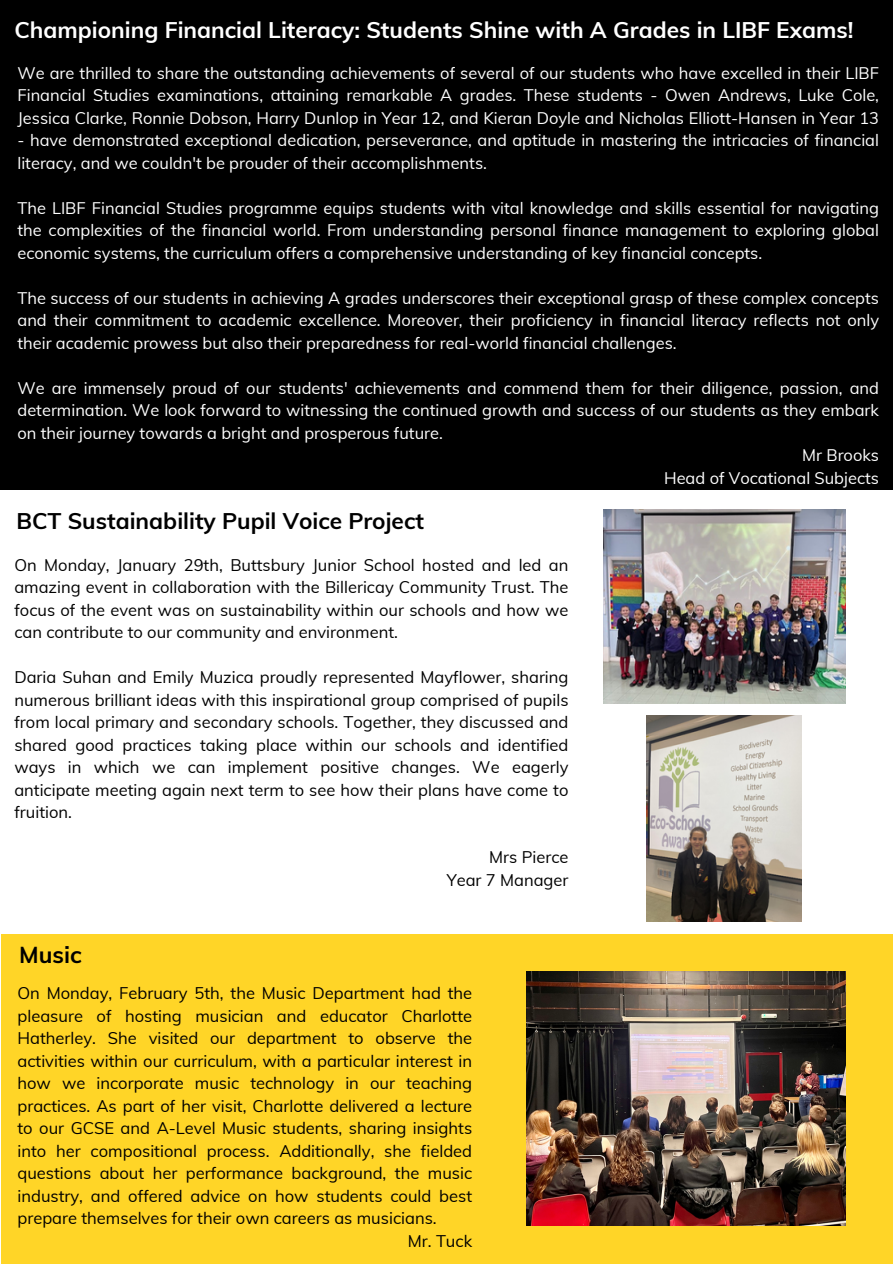
<style>
.page{position:relative;width:893px;height:1264px;background:#fff}
.page>*{position:absolute;margin:0;border:0;box-sizing:border-box;transform-origin:0 0}
.t1{font:700 23.1px "Muli";color:#000}
.t2{font:700 22.65px "Muli";color:#fff}
.t3{font:700 22.65px "Muli";color:#000}
.t4{font:16.5px/22.5px "Muli";color:#fff;text-align:justify}
.t5{font:16.5px/22.5px "Muli";color:#000;text-align:justify}
</style>
<div class="page">
<div style="left:0;top:0;width:892px;height:489px;background:#000"></div>
<img style="left:603px;top:509px;width:242px;height:195px">
<img style="left:646px;top:715px;width:155px;height:206px">
<div style="left:2px;top:933px;width:890px;height:330px;background:#ffd527"></div>
<img style="left:527px;top:971px;width:318px;height:253px">
<p class="t2" style="left:14px;top:15px;width:840px">Championing Financial Literacy: Students Shine with A Grades in LIBF Exams!</p>
<p class="t4" style="left:17px;top:61px;width:863px">We are thrilled to share the outstanding achievements of several of our students who have excelled in their LIBF Financial Studies examinations, attaining remarkable A grades. These students - Owen Andrews, Luke Cole, Jessica Clarke, Ronnie Dobson, Harry Dunlop in Year 12, and Kieran Doyle and Nicholas Elliott-Hansen in Year 13</p>
<p class="t4" style="left:17px;top:129px;width:863px">- have demonstrated exceptional dedication, perseverance, and aptitude in mastering the intricacies of financial literacy, and we couldn't be prouder of their accomplishments.</p>
<p class="t4" style="left:17px;top:196px;width:863px">The LIBF Financial Studies programme equips students with vital knowledge and skills essential for navigating the complexities of the financial world. From understanding personal finance management to exploring global economic systems, the curriculum offers a comprehensive understanding of key financial concepts.</p>
<p class="t4" style="left:17px;top:286px;width:863px">The success of our students in achieving A grades underscores their exceptional grasp of these complex concepts and their commitment to academic excellence. Moreover, their proficiency in financial literacy reflects not only their academic prowess but also their preparedness for real-world financial challenges.</p>
<h1 class="t4" style="left:17px;top:376px;width:863px">We are immensely proud of our students' achievements and commend them for their diligence, passion, and determination. We look forward to witnessing the continued growth and success of our students as they embark on their journey towards a bright and prosperous future.</h1>
<p class="t4" style="left:802px;top:444px;width:78px">Mr Brooks</p>
<p class="t4" style="left:664px;top:466px;width:216px">Head of Vocational Subjects</p>
<h1 class="t3" style="left:16px;top:506px;width:409px">BCT Sustainability Pupil Voice Project</h1>
<p class="t5" style="left:14px;top:553px;width:555px">On Monday, January 29th, Buttsbury Junior School hosted and led an amazing event in collaboration with the Billericay Community Trust. The focus of the event was on sustainability within our schools and how we can contribute to our community and environment.</p>
<p class="t5" style="left:14px;top:665px;width:555px">Daria Suhan and Emily Muzica proudly represented Mayflower, sharing numerous brilliant ideas with this inspirational group comprised of pupils from local primary and secondary schools. Together, they discussed and shared good practices taking place within our schools and identified ways in which we can implement positive changes. We eagerly anticipate meeting again next term to see how their plans have come to fruition.</p>
<p class="t5" style="left:489px;top:845px;width:81px">Mrs Pierce</p>
<p class="t5" style="left:446px;top:868px;width:123px">Year 7 Manager</p>
<p class="t1" style="left:19px;top:939px;width:64px">Music</p>
<p class="t5" style="left:17px;top:981px;width:456px">On Monday, February 5th, the Music Department had the pleasure of hosting musician and educator Charlotte Hatherley. She visited our department to observe the activities within our curriculum, with a particular interest in how we incorporate music technology in our teaching practices. As part of her visit, Charlotte delivered a lecture to our GCSE and A-Level Music students, sharing insights into her compositional process. Additionally, she fielded questions about her performance background, the music industry, and offered advice on how students could best prepare themselves for their own careers as musicians.</p>
<p class="t5" style="left:408px;top:1229px;width:66px">Mr. Tuck</p>
</div>
